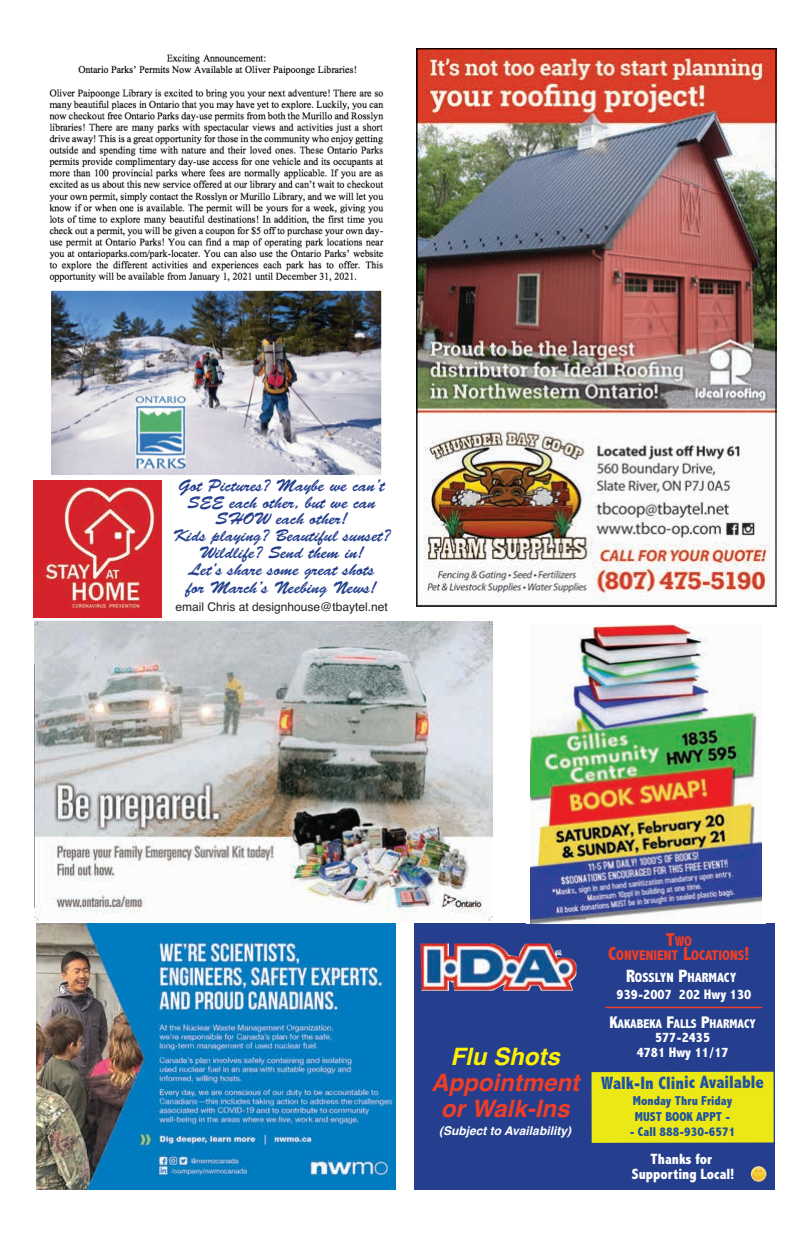
<style>
.page{position:relative;width:810px;height:1242px;background:#fff}
.page>*{position:absolute;margin:0;border:0;box-sizing:border-box;transform-origin:0 0}
.t1{font:italic 700 24px/26.4px "Helvetica";color:#ef3e25;text-align:center}
.t2{font:italic 700 24px "Helvetica";color:#fff101}
.t3{font:800 condensed 18px "Abadi";color:#1e51a3}
.t4{font:17px/17px "Brush Script Std";color:#253f8e;text-align:center}
.t5{font:800 condensed 15px/15px "Abadi";color:#fff;text-align:center}
.t6{font:800 condensed 14.2px/14px "Abadi";color:#ef3e25;text-align:center}
.t7{font:800 condensed 14px/15.4px "Abadi";color:#fff;text-align:center}
.t8{font:800 condensed 13.5px "Abadi";color:#fff}
.t9{font:800 condensed 13px/16.5px "Abadi";color:#1e51a3}
.t10{font:800 condensed 12.8px "Abadi";color:#fff}
.t11{font:12px "Helvetica";color:#231f20}
.t12{font:italic 700 12px "Helvetica";color:#fff}
.s1{font-size:19px}
.s2{font-size:18px}
.s3{font-size:17px}
</style>
<div class="page">
<img style="left:35px;top:622px;width:458px;height:298px">
<img style="left:36px;top:924px;width:360px;height:266px">
<div style="left:415px;top:924px;width:360px;height:266px;background:#253f8e"></div>
<div style="left:592px;top:1072px;width:182px;height:71px;background:#ece815"></div>
<img style="left:421px;top:944px;width:155px;height:47px">
<img style="left:751px;top:1166px;width:15px;height:16px;border-radius:8px">
<hr style="left:605px;top:1007px;width:157px;height:1px;background:#ef3e25">
<img style="left:530px;top:625px;width:231px;height:299px">
<img style="left:416px;top:49px;width:360px;height:558px">
<img style="left:51px;top:290px;width:331px;height:185px">
<img style="left:49px;top:54px;width:335px;height:228px">
<img style="left:34px;top:480px;width:128px;height:137px">
<p class="t4" style="left:173px;top:479px;width:220px">Got Pictures? Maybe we can’t<br>SEE each other, but we can<br>SHOW each other!<br>Kids playing? Beautiful sunset?<br>Wildlife? Send them in!<br>Let’s share some great shots<br>for March’s Neebing News!</p>
<p class="t11" style="left:176px;top:603px;width:214px">email Chris at designhouse@tbaytel.net</p>
<h1 class="t2" style="left:450px;top:1047px;width:111px">Flu Shots</h1>
<h1 class="t1" style="left:431px;top:1072px;width:149px">Appointment or Walk-Ins</h1>
<p class="t12" style="left:439px;top:1126px;width:133px">(Subject to Availability)</p>
<p class="t6" style="left:608px;top:936px;width:143px"><span class="s1">T</span>WO<br><span class="s1">C</span>ONVENIENT <span class="s1">L</span>OCATIONS<span class="s1">!</span></p>
<p class="t8" style="left:626px;top:973px;width:112px"><span class="s2">R</span>OSSLYN <span class="s2">P</span>HARMACY</p>
<p class="t7" style="left:617px;top:988px;width:136px">939-2007 202 Hwy 130</p>
<p class="t10" style="left:609px;top:1019px;width:148px"><span class="s3">K</span>AKABEKA <span class="s3">F</span>ALLS <span class="s3">P</span>HARMACY</p>
<p class="t7" style="left:637px;top:1031px;width:93px">577-2435<br>4781 Hwy 11/17</p>
<p class="t3" style="left:601px;top:1076px;width:164px">Walk-In Clinic Available</p>
<p class="t9" style="left:633px;top:1094px;width:101px">Monday Thru Friday<br>MUST BOOK APPT -</p>
<p class="t9" style="left:630px;top:1124px;width:107px">- Call 888-930-6571</p>
<p class="t5" style="left:632px;top:1153px;width:104px">Thanks for<br>Supporting Local!</p>
</div>
